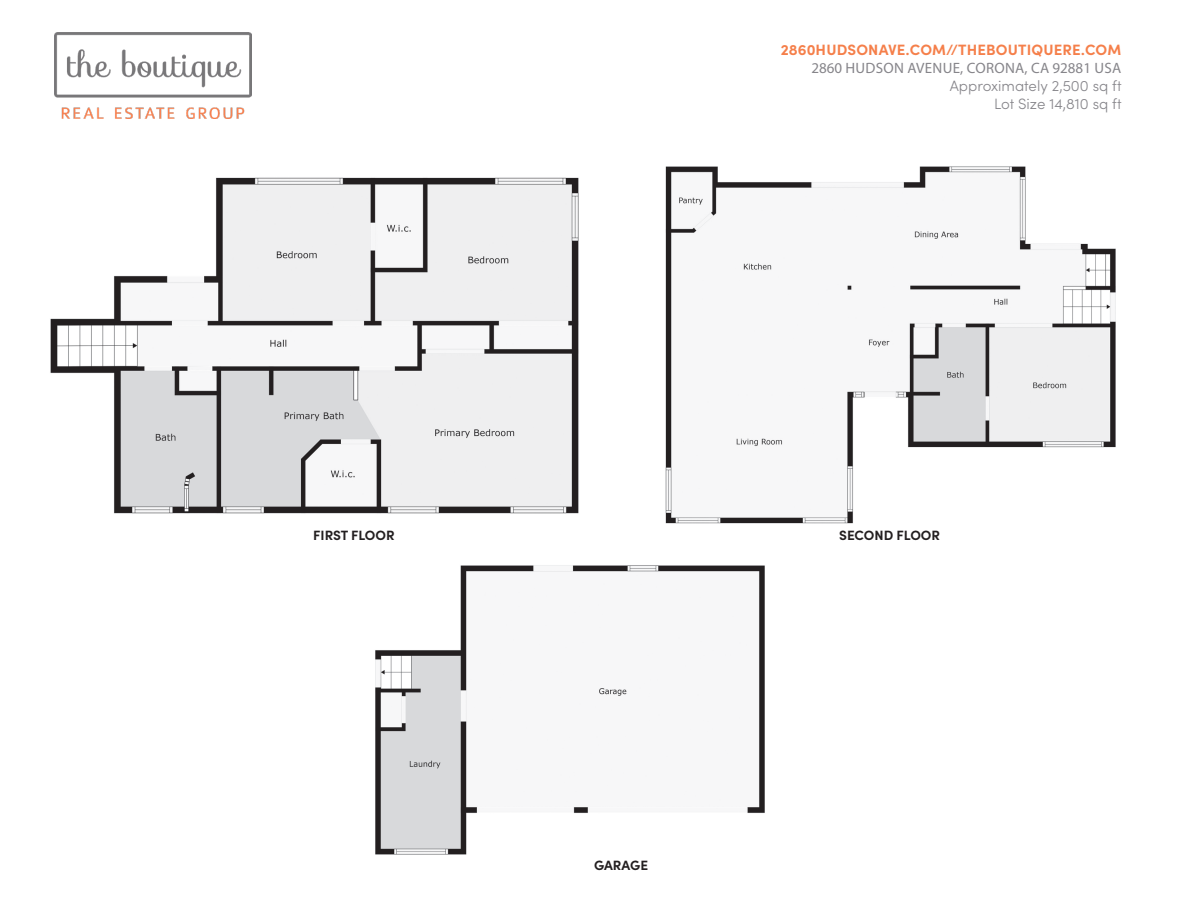
<style>
.page{position:relative;width:1188px;height:918px;background:#fff}
.page>*{position:absolute;margin:0;border:0;box-sizing:border-box;transform-origin:0 0}
.t1{font:300 15px "Sofia Pro";color:#86858a}
.t2{font:700 15px "Sofia Pro";letter-spacing:.01em;color:#f57f4a}
.t3{font:15px "Myriad Pro";letter-spacing:.02em;color:#86858a}
.t4{font:700 13.5px "Sofia Pro";color:#231f20}
</style>
<div class="page">
<img style="left:50px;top:177px;width:529px;height:337px">
<img style="left:54px;top:32px;width:198px;height:87px">
<img style="left:665px;top:166px;width:451px;height:358px">
<img style="left:375px;top:565px;width:390px;height:290px">
<p class="t2" style="left:781px;top:38px;width:342px">2860HUDSONAVE.COM//THEBOUTIQUERE.COM</p>
<p class="t3" style="left:811px;top:59px;width:311px">2860 HUDSON AVENUE, CORONA, CA 92881 USA</p>
<p class="t1" style="left:950px;top:75px;width:173px">Approximately 2,500 sq ft</p>
<p class="t1" style="left:994px;top:93px;width:129px">Lot Size 14,810 sq ft</p>
<p class="t4" style="left:313px;top:525px;width:83px">FIRST FLOOR</p>
<p class="t4" style="left:839px;top:525px;width:102px">SECOND FLOOR</p>
<p class="t4" style="left:594px;top:855px;width:56px">GARAGE</p>
</div>
